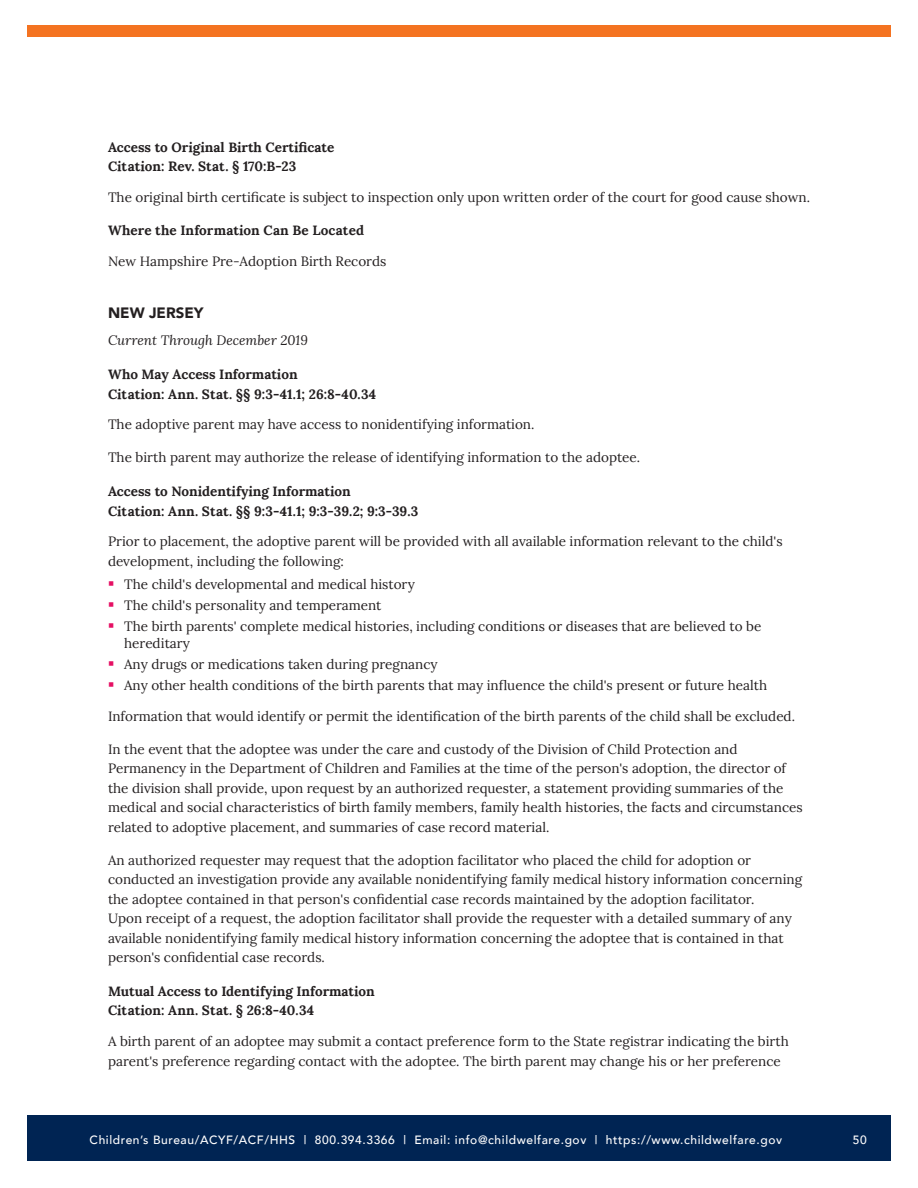
<style>
.page{position:relative;width:918px;height:1188px;background:#fff}
.page>*{position:absolute;margin:0;border:0;box-sizing:border-box;transform-origin:0 0}
.t1{font:900 15px "Avenir";color:#231f20}
.t2{font:13.5px/19.5px "Lora";color:#231f20}
.t3{font:700 13.5px/19.5px "Lora";color:#231f20}
.t4{font:italic 13.5px "Lora";color:#231f20}
.t5{font:500 12px "Avenir";letter-spacing:.05em;color:#fff}
</style>
<div class="page">
<div style="left:27px;top:1116px;width:864px;height:45px;background:#002453"></div>
<div style="left:27px;top:26px;width:864px;height:12px;background:#f47321"></div>
<h3 class="t3" style="left:108px;top:136px;width:228px">Access to Original Birth Certificate<br>Citation: Rev. Stat. § 170:B-23</h3>
<p class="t2" style="left:108px;top:187px;width:704px">The original birth certificate is subject to inspection only upon written order of the court for good cause shown.</p>
<h3 class="t3" style="left:108px;top:219px;width:258px">Where the Information Can Be Located</h3>
<p class="t2" style="left:108px;top:250px;width:280px">New Hampshire Pre-Adoption Birth Records</p>
<h2 class="t1" style="left:108px;top:299px;width:97px">NEW JERSEY</h2>
<p class="t4" style="left:108px;top:331px;width:201px">Current Through December 2019</p>
<h3 class="t3" style="left:108px;top:363px;width:270px">Who May Access Information<br>Citation: Ann. Stat. §§ 9:3-41.1; 26:8-40.34</h3>
<p class="t2" style="left:108px;top:414px;width:428px">The adoptive parent may have access to nonidentifying information.</p>
<p class="t2" style="left:108px;top:447px;width:534px">The birth parent may authorize the release of identifying information to the adoptee.</p>
<h3 class="t3" style="left:108px;top:480px;width:312px">Access to Nonidentifying Information<br>Citation: Ann. Stat. §§ 9:3-41.1; 9:3-39.2; 9:3-39.3</h3>
<p class="t2" style="left:108px;top:531px;width:676px">Prior to placement, the adoptive parent will be provided with all available information relevant to the child's development, including the following:</p>
<p class="t2" style="left:124px;top:574px;width:292px">The child's developmental and medical history</p>
<p class="t2" style="left:124px;top:595px;width:259px">The child's personality and temperament</p>
<p class="t2" style="left:124px;top:617px;width:639px;line-height:16.5px">The birth parents' complete medical histories, including conditions or diseases that are believed to be hereditary</p>
<p class="t2" style="left:124px;top:653px;width:315px">Any drugs or medications taken during pregnancy</p>
<p class="t2" style="left:124px;top:674px;width:644px">Any other health conditions of the birth parents that may influence the child's present or future health</p>
<p class="t2" style="left:108px;top:705px;width:689px">Information that would identify or permit the identification of the birth parents of the child shall be excluded.</p>
<p class="t2" style="left:108px;top:738px;width:696px">In the event that the adoptee was under the care and custody of the Division of Child Protection and Permanency in the Department of Children and Families at the time of the person's adoption, the director of the division shall provide, upon request by an authorized requester, a statement providing summaries of the medical and social characteristics of birth family members, family health histories, the facts and circumstances related to adoptive placement, and summaries of case record material.</p>
<p class="t2" style="left:108px;top:849px;width:696px">An authorized requester may request that the adoption facilitator who placed the child for adoption or conducted an investigation provide any available nonidentifying family medical history information concerning the adoptee contained in that person's confidential case records maintained by the adoption facilitator.<br>Upon receipt of a request, the adoption facilitator shall provide the requester with a detailed summary of any available nonidentifying family medical history information concerning the adoptee that is contained in that person's confidential case records.</p>
<h3 class="t3" style="left:108px;top:980px;width:268px">Mutual Access to Identifying Information<br>Citation: Ann. Stat. § 26:8-40.34</h3>
<p class="t2" style="left:108px;top:1031px;width:682px">A birth parent of an adoptee may submit a contact preference form to the State registrar indicating the birth parent's preference regarding contact with the adoptee. The birth parent may change his or her preference</p>
<p class="t5" style="left:90px;top:1130px;width:694px">Children’s Bureau/ACYF/ACF/HHS | 800.394.3366 | Email: info@childwelfare.gov | https://www.childwelfare.gov</p>
<p class="t5" style="left:853px;top:1130px;width:15px">50</p>
</div>
